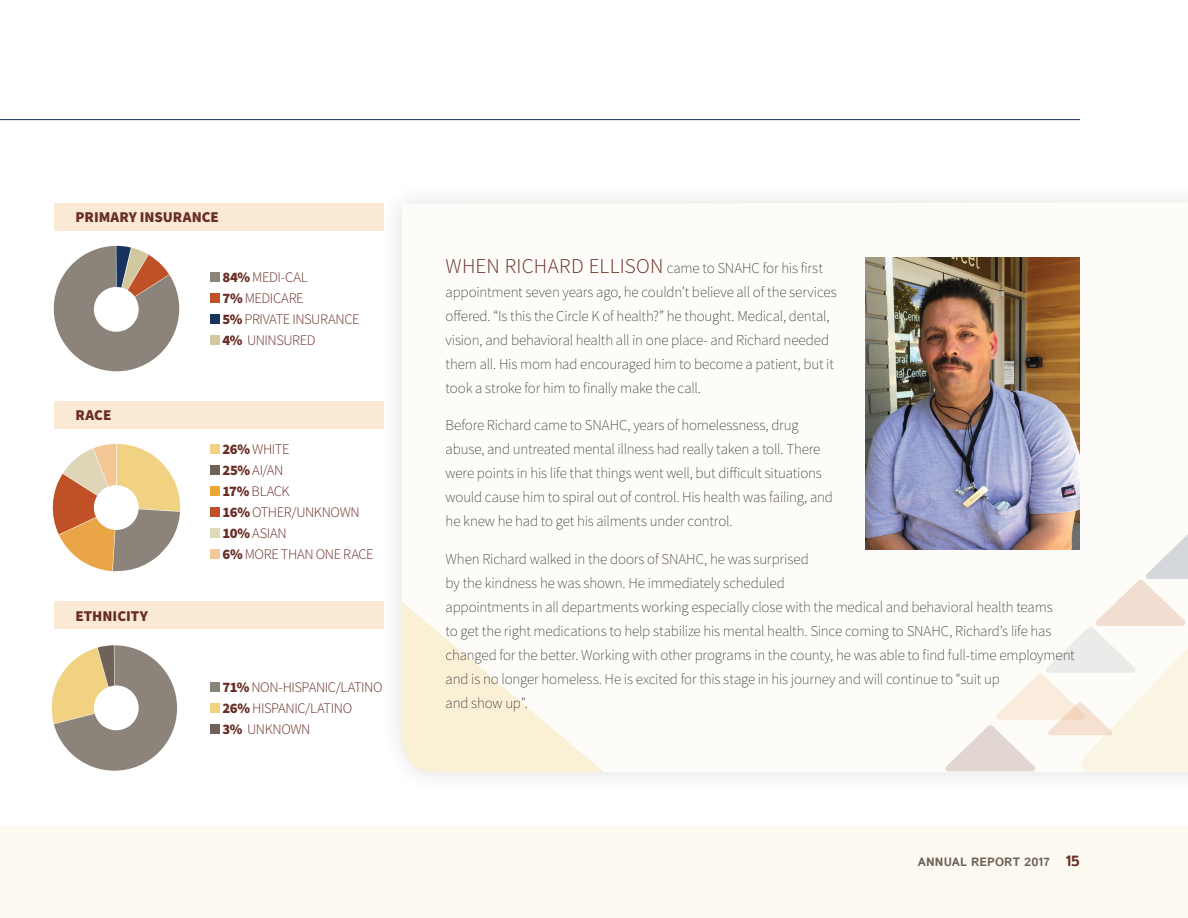
<style>
.page{position:relative;width:1188px;height:918px;background:#fff}
.page>*{position:absolute;margin:0;border:0;box-sizing:border-box;transform-origin:0 0}
.t1{font:200 15px/24px "Source Sans Pro";letter-spacing:-.01em;color:#231f20}
.t2{font:900 15px "Source Sans Pro";color:#682e25}
.t3{font:300 14.55px/21px "Source Sans Pro";letter-spacing:-.03em;color:#682e25}
.t4{font:700 12px "Istok";letter-spacing:.01em;color:#6e6259}
.s1{font-weight:900}
.s2{font-weight:300;font-size:21px;color:#682e25}
.s3{font-size:15px;color:#682e25}
</style>
<div class="page">
<div style="left:0;top:826px;width:1188px;height:92px;background:#fcf9f0"></div>
<div style="left:379px;top:180px;width:809px;height:615px;background:#fdfcf8"></div>
<svg style="left:946px;top:534px;width:242px;height:237px"></svg>
<hr style="left:0;top:119px;width:1080px;height:1px;background:#18345e">
<svg style="left:402px;top:602px;width:201px;height:170px"></svg>
<img style="left:865px;top:258px;width:215px;height:292px">
<div style="left:55px;top:203px;width:329px;height:27px;background:#faead3"></div>
<div style="left:211px;top:272px;width:9px;height:10px;background:#8c847b"></div>
<div style="left:211px;top:293px;width:9px;height:10px;background:#c05026"></div>
<div style="left:211px;top:314px;width:9px;height:10px;background:#18345e"></div>
<div style="left:211px;top:335px;width:9px;height:10px;background:#d3c89d"></div>
<svg style="left:53px;top:245px;width:126px;height:127px"></svg>
<div style="left:94px;top:287px;width:45px;height:45px;background:#fff;border-radius:50%"></div>
<div style="left:55px;top:401px;width:329px;height:27px;background:#faead3"></div>
<div style="left:211px;top:444px;width:9px;height:10px;background:#f1d283"></div>
<div style="left:211px;top:465px;width:9px;height:10px;background:#6e6259"></div>
<div style="left:211px;top:486px;width:9px;height:10px;background:#e9a733"></div>
<div style="left:211px;top:507px;width:9px;height:10px;background:#c05026"></div>
<div style="left:211px;top:528px;width:9px;height:10px;background:#dfdab7"></div>
<div style="left:211px;top:549px;width:9px;height:10px;background:#f4c898"></div>
<svg style="left:52px;top:444px;width:128px;height:127px"></svg>
<div style="left:94px;top:485px;width:45px;height:45px;background:#fff;border-radius:50%"></div>
<div style="left:55px;top:601px;width:329px;height:28px;background:#faead3"></div>
<div style="left:211px;top:682px;width:9px;height:10px;background:#898479"></div>
<div style="left:211px;top:703px;width:9px;height:10px;background:#f1d283"></div>
<div style="left:211px;top:724px;width:9px;height:10px;background:#6e6259"></div>
<svg style="left:52px;top:645px;width:125px;height:126px"></svg>
<div style="left:94px;top:686px;width:45px;height:44px;background:#fff;border-radius:50%"></div>
<p class="t2" style="left:76px;top:207px;width:145px">PRIMARY INSURANCE</p>
<p class="t2" style="left:76px;top:405px;width:37px">RACE</p>
<p class="t2" style="left:76px;top:605px;width:74px">ETHNICITY</p>
<p class="t3" style="left:222px;top:267px;width:139px"><span class="s1">84%</span> MEDI-CAL<br><span class="s1">7%</span> MEDICARE<br><span class="s1">5%</span> PRIVATE INSURANCE<br><span class="s1">4%</span> UNINSURED</p>
<p class="t3" style="left:222px;top:439px;width:153px"><span class="s1">26%</span> WHITE<br><span class="s1">25%</span> AI/AN<br><span class="s1">17%</span> BLACK<br><span class="s1">16%</span> OTHER/UNKNOWN<br><span class="s1">10%</span> ASIAN<br><span class="s1">6%</span> MORE THAN ONE RACE</p>
<p class="t3" style="left:222px;top:677px;width:162px"><span class="s1">71%</span> NON-HISPANIC/LATINO<br><span class="s1">26%</span> HISPANIC/LATINO<br><span class="s1">3%</span> UNKNOWN</p>
<p class="t1" style="left:446px;top:256px;width:393px"><span class="s2">WHEN RICHARD ELLISON</span> came to SNAHC for his first appointment seven years ago, he couldn’t believe all of the services offered. “Is this the Circle K of health?” he thought. Medical, dental, vision, and behavioral health all in one place- and Richard needed them all. His mom had encouraged him to become a patient, but it took a stroke for him to finally make the call.</p>
<p class="t1" style="left:446px;top:413px;width:389px">Before Richard came to SNAHC, years of homelessness, drug abuse, and untreated mental illness had really taken a toll. There were points in his life that things went well, but difficult situations would cause him to spiral out of control. His health was failing, and he knew he had to get his ailments under control.</p>
<p class="t1" style="left:446px;top:547px;width:631px">When Richard walked in the doors of SNAHC, he was surprised<br>by the kindness he was shown. He immediately scheduled<br>appointments in all departments working especially close with the medical and behavioral health teams<br>to get the right medications to help stabilize his mental health. Since coming to SNAHC, Richard’s life has changed for the better. Working with other programs in the county, he was able to find full-time employment and is no longer homeless. He is excited for this stage in his journey and will continue to “suit up<br>and show up”.</p>
<p class="t4" style="left:918px;top:854px;width:164px">ANNUAL REPORT 2017 <span class="s3">15</span></p>
</div>
